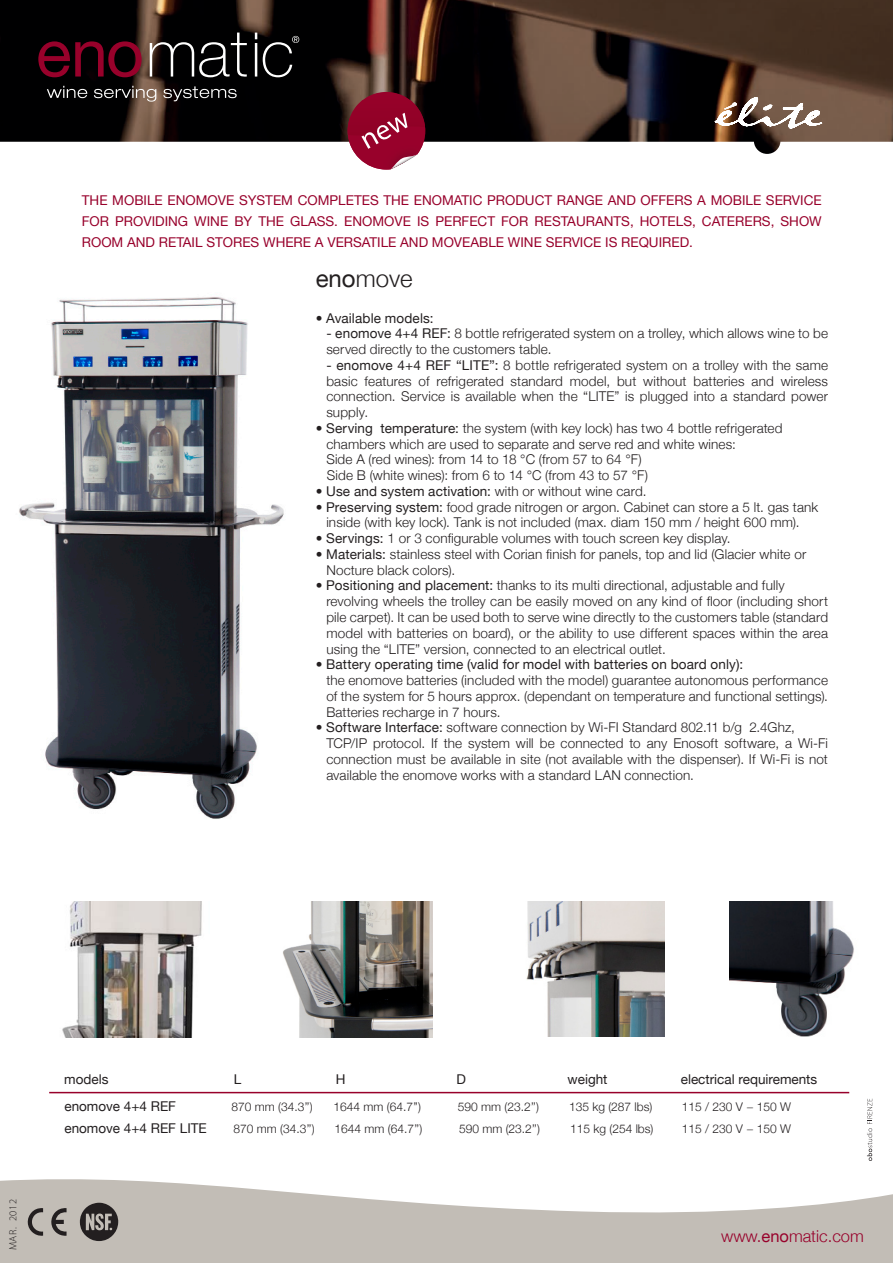
<style>
.page{position:relative;width:893px;height:1263px;background:#fff}
.page>*{position:absolute;margin:0;border:0;box-sizing:border-box;transform-origin:0 0}
.nome_macchina{font:300 24px "Helvetica Neue";color:#231f20}
.descrizione_prodotto{font:300 16.5px "Helvetica Neue";color:#98012b}
.t1{font:300 13.5px/15.8px "Helvetica Neue";letter-spacing:.01em;color:#231f20;text-align:justify}
.descrizione_prodotto-2{font:13.5px/21px "Helvetica Neue";color:#98012b;text-align:justify}
.t2{font:13.5px "Helvetica Neue";letter-spacing:.005em;color:#231f20}
.t3{font:300 12px "Helvetica Neue";color:#231f20}
.t4{font:300 10.5px "Myriad Pro";letter-spacing:.05em;color:#231f20}
.s1{font-weight:400}
.s2{font-weight:300}
</style>
<div class="page">
<svg style="left:0;top:1179px;width:893px;height:84px;fill:#c2bdb6"></svg>
<svg style="left:28px;top:1208px;width:15px;height:28px"></svg>
<svg style="left:51px;top:1208px;width:16px;height:28px"></svg>
<svg style="left:867px;top:1099px;width:5px;height:62px"></svg>
<img style="left:0;top:0;width:893px;height:154px">
<svg style="left:47px;top:86px;width:40px;height:12px"></svg>
<svg style="left:94px;top:86px;width:62px;height:16px"></svg>
<svg style="left:163px;top:86px;width:74px;height:15px"></svg>
<svg style="left:38px;top:41px;width:104px;height:36px;background:#400213"></svg>
<svg style="left:150px;top:33px;width:97px;height:44px;background:#312f2f"></svg>
<hr style="left:255px;top:43px;width:2px;height:34px;background:#fff">
<svg style="left:255px;top:33px;width:2px;height:6px"></svg>
<svg style="left:263px;top:36px;width:36px;height:41px"></svg>
<svg style="left:715px;top:96px;width:107px;height:34px"></svg>
<img style="left:729px;top:901px;width:125px;height:135px">
<img style="left:19px;top:297px;width:265px;height:522px">
<hr style="left:49px;top:1092px;width:800px;height:1px;background:#98012b">
<img style="left:62px;top:901px;width:140px;height:136px">
<img style="left:526px;top:901px;width:139px;height:136px">
<img style="left:283px;top:901px;width:150px;height:136px">
<svg style="left:80px;top:1203px;width:38px;height:38px"></svg>
<svg style="left:348px;top:92px;width:77px;height:78px;background:#9f324e"></svg>
<p class="descrizione_prodotto-2" style="left:82px;top:189px;width:741px">THE MOBILE ENOMOVE SYSTEM COMPLETES THE ENOMATIC PRODUCT RANGE AND OFFERS A MOBILE SERVICE FOR PROVIDING WINE BY THE GLASS. ENOMOVE IS PERFECT FOR RESTAURANTS, HOTELS, CATERERS, SHOW ROOM AND RETAIL STORES WHERE A VERSATILE AND MOVEABLE WINE SERVICE IS REQUIRED.</p>
<p class="nome_macchina" style="left:316px;top:263px;width:98px"><span class="s1">eno</span>move</p>
<p class="t2" style="left:316px;top:310px;width:119px">• Available models:</p>
<p class="t1" style="left:326px;top:325px;width:503px"><span class="s1">- enomove 4+4 REF:</span> 8 bottle refrigerated system on a trolley, which allows wine to be served directly to the customers table.</p>
<p class="t1" style="left:326px;top:357px;width:503px"><span class="s1">- enomove 4+4 REF “LITE”:</span> 8 bottle refrigerated system on a trolley with the same basic features of refrigerated standard model, but without batteries and wireless connection. Service is available when the “LITE” is plugged into a standard power supply.</p>
<p class="t1" style="left:316px;top:420px;width:468px"><span class="s1">• Serving temperature:</span> the system (with key lock) has two 4 bottle refrigerated</p>
<p class="t1" style="left:326px;top:436px;width:411px">chambers which are used to separate and serve red and white wines:</p>
<p class="t1" style="left:326px;top:451px;width:317px">Side A (red wines): from 14 to 18 °C (from 57 to 64 °F)</p>
<p class="t1" style="left:327px;top:467px;width:323px">Side B (white wines): from 6 to 14 °C (from 43 to 57 °F)</p>
<p class="t2" style="left:316px;top:483px;width:332px">• Use and system activation: <span class="s2">with or without wine card.</span></p>
<p class="t1" style="left:316px;top:499px;width:504px"><span class="s1">• Preserving system:</span> food grade nitrogen or argon. Cabinet can store a 5 lt. gas tank</p>
<p class="t1" style="left:326px;top:514px;width:475px">inside (with key lock). Tank is not included (max. diam 150 mm / height 600 mm).</p>
<p class="t1" style="left:316px;top:530px;width:416px"><span class="s1">• Servings:</span> 1 or 3 configurable volumes with touch screen key display.</p>
<p class="t1" style="left:316px;top:546px;width:492px"><span class="s1">• Materials:</span> stainless steel with Corian finish for panels, top and lid (Glacier white or</p>
<p class="t1" style="left:326px;top:562px;width:130px">Nocture black colors).</p>
<p class="t1" style="left:316px;top:577px;width:470px"><span class="s1">• Positioning and placement:</span> thanks to its multi directional, adjustable and fully</p>
<p class="t1" style="left:326px;top:593px;width:503px">revolving wheels the trolley can be easily moved on any kind of floor (including short pile carpet). It can be used both to serve wine directly to the customers table (standard model with batteries on board), or the ability to use different spaces within the area using the “LITE” version, connected to an electrical outlet.</p>
<p class="t2" style="left:316px;top:656px;width:429px">• Battery operating time (valid for model with batteries on board only):</p>
<p class="t1" style="left:326px;top:672px;width:503px">the enomove batteries (included with the model) guarantee autonomous performance of the system for 5 hours approx. (dependant on temperature and functional settings).<br>Batteries recharge in 7 hours.</p>
<p class="t1" style="left:316px;top:719px;width:481px"><span class="s1">• Software Interface:</span> software connection by Wi-FI Standard 802.11 b/g 2.4Ghz,</p>
<p class="t1" style="left:326px;top:735px;width:503px">TCP/IP protocol. If the system will be connected to any Enosoft software, a Wi-Fi connection must be available in site (not available with the dispenser). If Wi-Fi is not available the enomove works with a standard LAN connection.</p>
<p class="t4" style="left:7px;top:1250px;width:53px;rotate:-90deg">MAR. 2012</p>
<p class="t2" style="left:64px;top:1071px;width:46px">models</p>
<p class="t2" style="left:234px;top:1071px;width:9px">L</p>
<p class="t2" style="left:336px;top:1071px;width:11px">H</p>
<p class="t2" style="left:456px;top:1071px;width:11px">D</p>
<p class="t2" style="left:567px;top:1071px;width:41px">weight</p>
<p class="t2" style="left:681px;top:1071px;width:138px">electrical requirements</p>
<p class="t2" style="left:64px;top:1098px;width:113px">enomove 4+4 REF</p>
<p class="t3" style="left:232px;top:1100px;width:83px">870 mm (34.3’’)</p>
<p class="t3" style="left:333px;top:1100px;width:89px">1644 mm (64.7’’)</p>
<p class="t3" style="left:458px;top:1100px;width:83px">590 mm (23.2’’)</p>
<p class="t3" style="left:569px;top:1100px;width:85px">135 kg (287 lbs)</p>
<p class="t3" style="left:682px;top:1100px;width:111px">115 / 230 V − 150 W</p>
<p class="t2" style="left:64px;top:1120px;width:144px">enomove 4+4 REF LITE</p>
<p class="t3" style="left:233px;top:1121px;width:83px">870 mm (34.3’’)</p>
<p class="t3" style="left:335px;top:1121px;width:89px">1644 mm (64.7’’)</p>
<p class="t3" style="left:459px;top:1121px;width:83px">590 mm (23.2’’)</p>
<p class="t3" style="left:570px;top:1121px;width:85px">115 kg (254 lbs)</p>
<p class="t3" style="left:682px;top:1121px;width:111px">115 / 230 V − 150 W</p>
<p class="descrizione_prodotto" style="left:721px;top:1226px;width:144px">www.<span class="s1">eno</span>matic.com</p>
</div>
